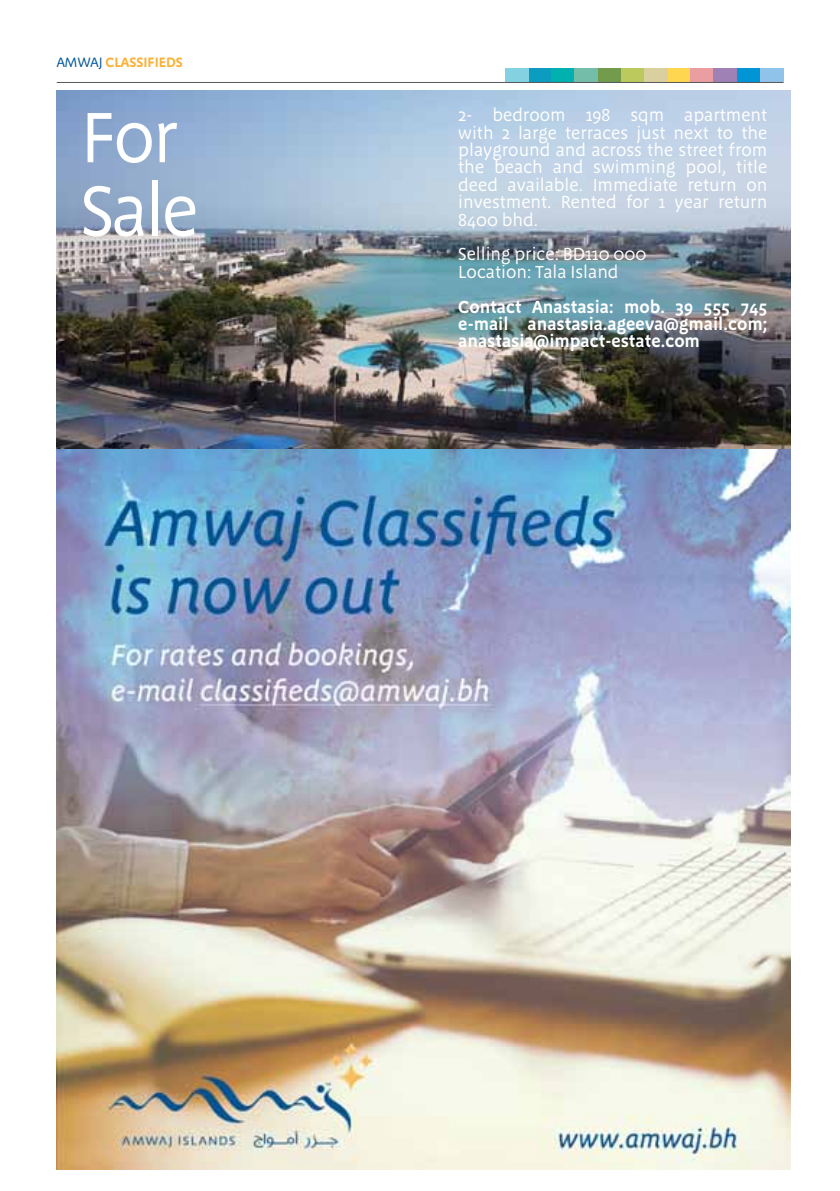
<style>
.page{position:relative;width:840px;height:1191px;background:#fff}
.page>*{position:absolute;margin:0;border:0;box-sizing:border-box;transform-origin:0 0}
.t1{font:73.4px/73.4px "Megano";letter-spacing:-.04em;color:#fff}
.t2{font:18px/17.4px "Megano";color:#fff;text-align:justify}
.t3{font:600 18px/17.4px "Megano";color:#fff;text-align:justify}
.t4{font:600 14px "Megano";color:#fbb034}
.s1{font-weight:400;color:#005596}
</style>
<div class="page">
<div style="left:667px;top:68px;width:23px;height:14px;background:#ffd64f"></div>
<div style="left:759px;top:68px;width:23px;height:14px;background:#90c3ea"></div>
<div style="left:597px;top:68px;width:23px;height:14px;background:#729c4b"></div>
<div style="left:528px;top:68px;width:23px;height:14px;background:#0c9cc0"></div>
<div style="left:736px;top:68px;width:23px;height:14px;background:#0096d6"></div>
<div style="left:690px;top:68px;width:23px;height:14px;background:#ea9ea1"></div>
<div style="left:620px;top:68px;width:23px;height:14px;background:#bcc95d"></div>
<div style="left:505px;top:68px;width:23px;height:14px;background:#84d2e1"></div>
<div style="left:551px;top:68px;width:23px;height:14px;background:#00b1b0"></div>
<div style="left:574px;top:68px;width:23px;height:14px;background:#74bea9"></div>
<div style="left:713px;top:68px;width:23px;height:14px;background:#9f81b5"></div>
<div style="left:643px;top:68px;width:24px;height:14px;background:#dacf9e"></div>
<hr style="left:57px;top:82px;width:725px;height:1px;background:#58595b">
<img style="left:57px;top:90px;width:732px;height:1079px">
<p class="t4" style="left:57px;top:54px;width:127px"><span class="s1">Amwaj</span> classifiedS</p>
<h1 class="t1" style="left:80px;top:101px;width:120px">For<br>Sale</h1>
<p class="t2" style="left:458px;top:106px;width:310px">2- bedroom 198 sqm apartment with 2 large terraces just next to the playground and across the street from the beach and swimming pool, title deed available. Immediate return on investment. Rented for 1 year return 8400 bhd.</p>
<p class="t2" style="left:458px;top:246px;width:190px">Selling price: BD110 000<br>Location: Tala Island</p>
<p class="t3" style="left:458px;top:298px;width:310px">Contact Anastasia: mob. 39 555 745 e-mail anastasia.ageeva@gmail.com; anastasia@impact-estate.com</p>
</div>
